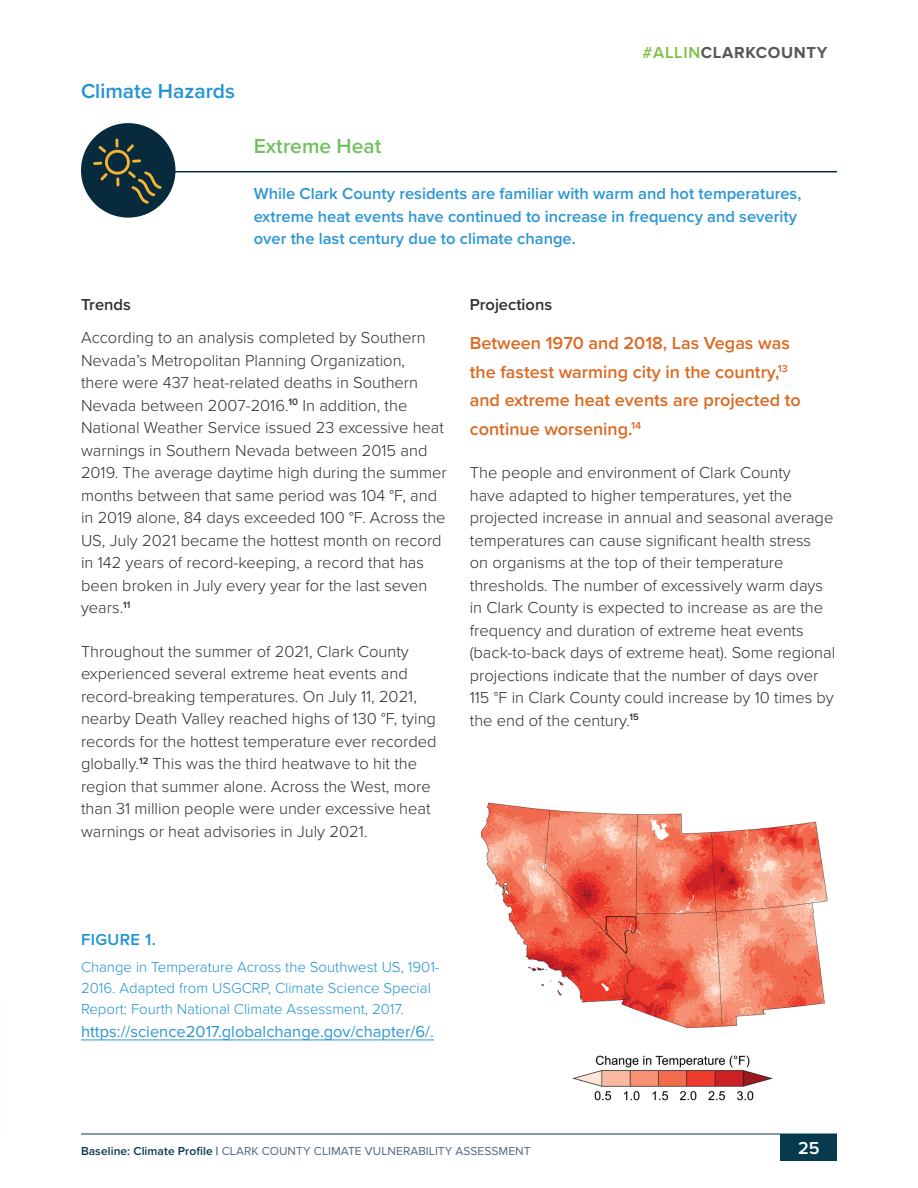
<style>
.page{position:relative;width:918px;height:1188px;background:#fff}
.page>*{position:absolute;margin:0;border:0;box-sizing:border-box;transform-origin:0 0}
.Heading_2{font:600 21px "Proxima Nova";color:#2193d1}
.Heading_3{font:600 21px "Proxima Nova";color:#70c061}
.Pull_Quote{font:600 18px/28.5px "Proxima Nova";color:#dd6921}
.t1{font:600 18px "Proxima Nova";color:#fff}
.Body_Text{font:300 16.5px/22.5px "Proxima Nova";color:#312f30}
.Intro_Text{font:600 16.5px/22.5px "Proxima Nova";color:#2b96d3}
.Figure_Text{font:16.5px "Proxima Nova";color:#2b96d3}
.t2{font:700 16.5px "Proxima Nova";letter-spacing:.04em;color:#57585a}
.Heading_4A{font:600 16.5px "Proxima Nova";color:#312f30}
.Figure_Heading{font:600 16.5px "Proxima Nova";letter-spacing:.025em;color:#2193d1}
.Figure_Text-2{font:300 15px/21px "Proxima Nova";color:#2193d1}
.t3{font:12px "Proxima Nova";letter-spacing:.005em;color:#556879}
.s1{font-weight:600;color:#7fbe41}
.s2{font-weight:600;color:#083a4e}
</style>
<div class="page">
<div style="left:781px;top:1134px;width:56px;height:27px;background:#083a4e"></div>
<hr style="left:81px;top:1134px;width:756px;height:1px;background:#083a4e">
<img style="left:480px;top:802px;width:348px;height:299px">
<hr style="left:81px;top:171px;width:756px;height:1px;background:#072a3c">
<div style="left:81px;top:123px;width:95px;height:95px;background:#072a3c;border-radius:50%"></div>
<svg style="left:93px;top:139px;width:69px;height:65px"></svg>
<hr style="left:81px;top:1040px;width:353px;height:1px;background:#2b96d3">
<h2 class="Heading_2" style="left:81px;top:75px;width:156px">Climate Hazards</h2>
<p class="t2" style="left:643px;top:43px;width:186px"><span class="s1">#ALLIN</span>CLARKCOUNTY</p>
<h3 class="Heading_3" style="left:254px;top:130px;width:129px">Extreme Heat</h3>
<p class="Intro_Text" style="left:254px;top:182px;width:549px">While Clark County residents are familiar with warm and hot temperatures, extreme heat events have continued to increase in frequency and severity over the last century due to climate change.</p>
<p class="Heading_4A" style="left:81px;top:292px;width:51px">Trends</p>
<p class="Body_Text" style="left:81px;top:325px;width:367px">According to an analysis completed by Southern Nevada’s Metropolitan Planning Organization,<br>there were 437 heat-related deaths in Southern Nevada between 2007-2016.<sup>10</sup> In addition, the National Weather Service issued 23 excessive heat warnings in Southern Nevada between 2015 and 2019. The average daytime high during the summer months between that same period was 104 °F, and in 2019 alone, 84 days exceeded 100 °F. Across the US, July 2021 became the hottest month on record in 142 years of record-keeping, a record that has been broken in July every year for the last seven years.<sup>11</sup></p>
<p class="Body_Text" style="left:81px;top:639px;width:357px">Throughout the summer of 2021, Clark County experienced several extreme heat events and record-breaking temperatures. On July 11, 2021, nearby Death Valley reached highs of 130 °F, tying records for the hottest temperature ever recorded globally.<sup>12</sup> This was the third heatwave to hit the region that summer alone. Across the West, more than 31 million people were under excessive heat warnings or heat advisories in July 2021.</p>
<p class="Heading_4A" style="left:470px;top:292px;width:84px">Projections</p>
<p class="Pull_Quote" style="left:470px;top:328px;width:333px">Between 1970 and 2018, Las Vegas was the fastest warming city in the country,<sup>13 </sup>and extreme heat events are projected to continue worsening.<sup>14</sup></p>
<p class="Body_Text" style="left:470px;top:461px;width:367px">The people and environment of Clark County<br>have adapted to higher temperatures, yet the projected increase in annual and seasonal average temperatures can cause significant health stress<br>on organisms at the top of their temperature thresholds. The number of excessively warm days in Clark County is expected to increase as are the frequency and duration of extreme heat events (back-to-back days of extreme heat). Some regional projections indicate that the number of days over 115 °F in Clark County could increase by 10 times by the end of the century.<sup>15</sup></p>
<p class="Figure_Heading" style="left:81px;top:928px;width:76px">FIGURE 1.</p>
<p class="Figure_Text-2" style="left:81px;top:956px;width:360px">Change in Temperature Across the Southwest US, 1901-<br>2016. Adapted from USGCRP, Climate Science Special<br>Report: Fourth National Climate Assessment, 2017.</p>
<p class="Figure_Text" style="left:81px;top:1022px;width:354px">https://science2017.globalchange.gov/chapter/6/.</p>
<p class="t3" style="left:81px;top:1144px;width:451px"><span class="s2">Baseline: Climate Profile |</span> CLARK COUNTY CLIMATE VULNERABILITY ASSESSMENT</p>
<p class="t1" style="left:798px;top:1134px;width:23px">25</p>
</div>
